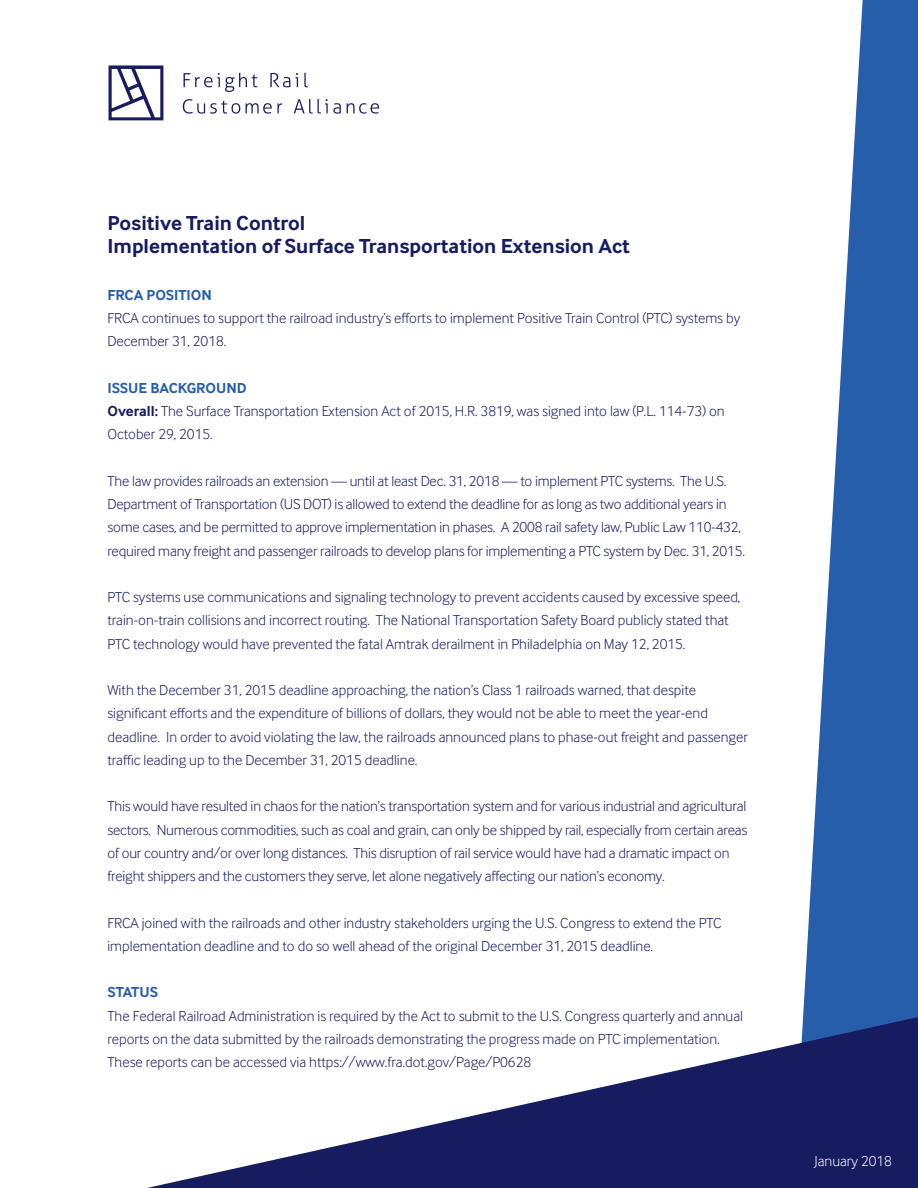
<style>
.page{position:relative;width:918px;height:1188px;background:#fff}
.page>*{position:absolute;margin:0;border:0;box-sizing:border-box;transform-origin:0 0}
.t1{font:700 21px "Inter Face";color:#171b60}
.t2{font:300 15px/23.2px "Inter Face";color:#171b60}
.t3{font:700 15px "Inter Face";color:#265eac}
.t4{font:300 15px "Inter Face";color:#fff}
.s1{font-weight:700}
</style>
<div class="page">
<svg style="left:812px;top:0;width:106px;height:852px;fill:#265eac"></svg>
<svg style="left:147px;top:852px;width:771px;height:336px"></svg>
<svg style="left:184px;top:73px;width:73px;height:19px"></svg>
<svg style="left:270px;top:73px;width:28px;height:14px"></svg>
<svg style="left:304px;top:73px;width:4px;height:14px"></svg>
<svg style="left:183px;top:99px;width:57px;height:15px"></svg>
<svg style="left:246px;top:103px;width:36px;height:11px"></svg>
<svg style="left:294px;top:99px;width:47px;height:15px"></svg>
<svg style="left:347px;top:103px;width:32px;height:11px"></svg>
<svg style="left:109px;top:65px;width:54px;height:55px"></svg>
<p class="t1" style="left:107px;top:211px;width:199px">Positive Train Control</p>
<p class="t1" style="left:107px;top:234px;width:524px">Implementation of Surface Transportation Extension Act</p>
<p class="t3" style="left:107px;top:286px;width:106px">FRCA POSITION</p>
<p class="t2" style="left:107px;top:306px;width:634px">FRCA continues to support the railroad industry’s efforts to implement Positive Train Control (PTC) systems by<br>December 31, 2018.</p>
<p class="t3" style="left:107px;top:379px;width:141px">ISSUE BACKGROUND</p>
<p class="t2" style="left:107px;top:399px;width:619px"><span class="s1">Overall:</span> The Surface Transportation Extension Act of 2015, H.R. 3819, was signed into law (P.L. 114-73) on<br>October 29, 2015.</p>
<p class="t2" style="left:107px;top:469px;width:639px">The law provides railroads an extension — until at least Dec. 31, 2018 — to implement PTC systems. The U.S.<br>Department of Transportation (US DOT) is allowed to extend the deadline for as long as two additional years in some cases, and be permitted to approve implementation in phases. A 2008 rail safety law, Public Law 110-432, required many freight and passenger railroads to develop plans for implementing a PTC system by Dec. 31, 2015.</p>
<p class="t2" style="left:107px;top:585px;width:634px">PTC systems use communications and signaling technology to prevent accidents caused by excessive speed, train-on-train collisions and incorrect routing. The National Transportation Safety Board publicly stated that<br>PTC technology would have prevented the fatal Amtrak derailment in Philadelphia on May 12, 2015.</p>
<p class="t2" style="left:107px;top:678px;width:642px">With the December 31, 2015 deadline approaching, the nation’s Class 1 railroads warned, that despite significant efforts and the expenditure of billions of dollars, they would not be able to meet the year-end deadline. In order to avoid violating the law, the railroads announced plans to phase-out freight and passenger traffic leading up to the December 31, 2015 deadline.</p>
<p class="t2" style="left:107px;top:795px;width:642px">This would have resulted in chaos for the nation’s transportation system and for various industrial and agricultural sectors. Numerous commodities, such as coal and grain, can only be shipped by rail, especially from certain areas of our country and/or over long distances. This disruption of rail service would have had a dramatic impact on freight shippers and the customers they serve, let alone negatively affecting our nation’s economy.</p>
<p class="t2" style="left:107px;top:911px;width:615px">FRCA joined with the railroads and other industry stakeholders urging the U.S. Congress to extend the PTC implementation deadline and to do so well ahead of the original December 31, 2015 deadline.</p>
<p class="t3" style="left:107px;top:984px;width:52px">STATUS</p>
<p class="t2" style="left:107px;top:1004px;width:637px">The Federal Railroad Administration is required by the Act to submit to the U.S. Congress quarterly and annual reports on the data submitted by the railroads demonstrating the progress made on PTC implementation.<br>These reports can be accessed via https://www.fra.dot.gov/Page/P0628</p>
<p class="t4" style="left:814px;top:1153px;width:79px">January 2018</p>
</div>
